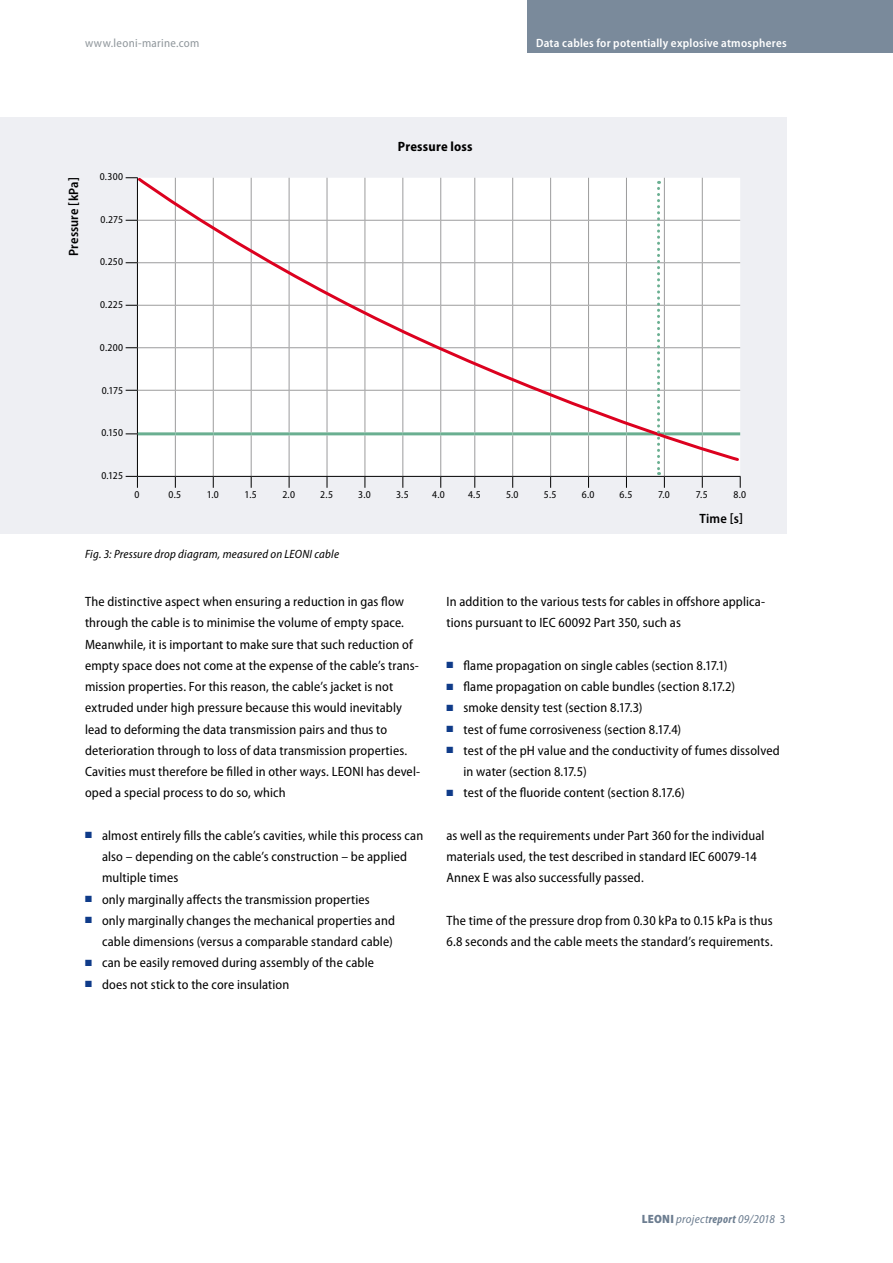
<style>
.page{position:relative;width:893px;height:1263px;background:#fff}
.page>*{position:absolute;margin:0;border:0;box-sizing:border-box;transform-origin:0 0}
.t1{font:semi-condensed 13.5px/21.3px "Myriad Pro";letter-spacing:.01em;color:#000}
.t2{font:600 semi-condensed 13.5px "Myriad Pro";letter-spacing:.01em;color:#000}
.t3{font:700 semi-condensed 13.5px "Myriad Pro";letter-spacing:.015em;color:#000}
.t4{font:italic semi-condensed 12px "Myriad Pro";letter-spacing:.02em;color:#000}
.t5{font:600 semi-condensed 12px "Myriad Pro";letter-spacing:.02em;color:#fff}
.t6{font:italic semi-condensed 12px "Myriad Pro";letter-spacing:.02em;color:#6c7d90}
.t7{font:semi-condensed 12px "Myriad Pro";letter-spacing:.025em;color:#90979c}
.t8{font:semi-condensed 10.5px "Myriad Pro";letter-spacing:.015em;color:#000}
.s1{color:#0f3b89}
.s2{font-weight:900;font-style:normal}
.s3{font-weight:700;font-stretch:condensed}
.s4{font-style:normal}
</style>
<div class="page">
<div style="left:0;top:117px;width:787px;height:417px;background:#eeeff3"></div>
<svg style="left:138px;top:462px;width:602px;height:14px;background:#fcfcfc"></svg>
<hr style="left:175px;top:435px;width:1px;height:41px;background:#9c9c9d">
<hr style="left:213px;top:435px;width:1px;height:41px;background:#9c9c9d">
<hr style="left:251px;top:435px;width:1px;height:41px;background:#9c9c9d">
<hr style="left:289px;top:435px;width:1px;height:41px;background:#9c9c9d">
<hr style="left:327px;top:435px;width:1px;height:41px;background:#9c9c9d">
<hr style="left:365px;top:435px;width:1px;height:41px;background:#9c9c9d">
<hr style="left:403px;top:435px;width:1px;height:41px;background:#9c9c9d">
<hr style="left:440px;top:435px;width:1px;height:41px;background:#9c9c9d">
<hr style="left:474px;top:435px;width:1px;height:41px;background:#9c9c9d">
<hr style="left:512px;top:435px;width:1px;height:41px;background:#9c9c9d">
<hr style="left:550px;top:435px;width:1px;height:41px;background:#9c9c9d">
<hr style="left:588px;top:435px;width:1px;height:41px;background:#9c9c9d">
<hr style="left:626px;top:435px;width:1px;height:41px;background:#9c9c9d">
<hr style="left:702px;top:435px;width:1px;height:41px;background:#9c9c9d">
<hr style="left:137px;top:434px;width:1px;height:42px;background:#000">
<hr style="left:137px;top:476px;width:38px;height:1px;background:#000">
<svg style="left:126px;top:476px;width:12px;height:12px"></svg>
<hr style="left:175px;top:476px;width:38px;height:1px;background:#000">
<hr style="left:213px;top:476px;width:38px;height:1px;background:#000">
<hr style="left:251px;top:476px;width:38px;height:1px;background:#000">
<hr style="left:289px;top:476px;width:38px;height:1px;background:#000">
<hr style="left:327px;top:476px;width:38px;height:1px;background:#000">
<hr style="left:365px;top:476px;width:38px;height:1px;background:#000">
<hr style="left:403px;top:476px;width:38px;height:1px;background:#000">
<hr style="left:441px;top:476px;width:34px;height:1px;background:#000">
<hr style="left:475px;top:476px;width:38px;height:1px;background:#000">
<hr style="left:513px;top:476px;width:38px;height:1px;background:#000">
<hr style="left:551px;top:476px;width:37px;height:1px;background:#000">
<hr style="left:588px;top:476px;width:38px;height:1px;background:#000">
<hr style="left:626px;top:476px;width:38px;height:1px;background:#000">
<hr style="left:664px;top:476px;width:38px;height:1px;background:#000">
<hr style="left:702px;top:476px;width:39px;height:1px;background:#000">
<svg style="left:136px;top:177px;width:604px;height:285px;background:#f8f6f6"></svg>
<svg style="left:657px;top:181px;width:8px;height:307px"></svg>
<div style="left:527px;top:0;width:366px;height:53px;background:#7a8a9b"></div>
<p class="t7" style="left:85px;top:36px;width:116px">www.leoni-marine.com</p>
<p class="t5" style="left:536px;top:36px;width:252px">Data cables for potentially explosive atmospheres</p>
<p class="t2" style="left:65px;top:256px;width:80px;rotate:-90deg">Pressure [kPa]</p>
<p class="t8" style="left:100px;top:170px;width:25px">0.300</p>
<p class="t8" style="left:101px;top:213px;width:24px">0.275</p>
<p class="t8" style="left:100px;top:255px;width:25px">0.250</p>
<p class="t8" style="left:100px;top:298px;width:25px">0.225</p>
<p class="t8" style="left:100px;top:341px;width:25px">0.200</p>
<p class="t8" style="left:102px;top:384px;width:23px">0.175</p>
<p class="t8" style="left:101px;top:426px;width:23px">0.150</p>
<p class="t8" style="left:101px;top:469px;width:23px">0.125</p>
<p class="t3" style="left:398px;top:138px;width:76px">Pressure loss</p>
<p class="t8" style="left:135px;top:488px;width:6px">0</p>
<p class="t8" style="left:169px;top:488px;width:14px">0.5</p>
<p class="t8" style="left:207px;top:488px;width:14px">1.0</p>
<p class="t8" style="left:245px;top:488px;width:14px">1.5</p>
<p class="t8" style="left:282px;top:488px;width:14px">2.0</p>
<p class="t8" style="left:320px;top:488px;width:14px">2.5</p>
<p class="t8" style="left:358px;top:488px;width:14px">3.0</p>
<p class="t8" style="left:396px;top:488px;width:14px">3.5</p>
<p class="t8" style="left:432px;top:488px;width:14px">4.0</p>
<p class="t8" style="left:468px;top:488px;width:14px">4.5</p>
<p class="t8" style="left:506px;top:488px;width:14px">5.0</p>
<p class="t8" style="left:544px;top:488px;width:14px">5.5</p>
<p class="t8" style="left:582px;top:488px;width:14px">6.0</p>
<p class="t8" style="left:620px;top:488px;width:14px">6.5</p>
<p class="t8" style="left:658px;top:488px;width:13px">7.0</p>
<p class="t8" style="left:696px;top:488px;width:13px">7.5</p>
<p class="t8" style="left:733px;top:488px;width:14px">8.0</p>
<p class="t2" style="left:699px;top:510px;width:45px">Time [s]</p>
<p class="t4" style="left:85px;top:546px;width:256px">Fig. 3: Pressure drop diagram, measured on LEONI cable</p>
<p class="t1" style="left:85px;top:591px;width:337px">The distinctive aspect when ensuring a reduction in gas flow through the cable is to minimise the volume of empty space.<br>Meanwhile, it is important to make sure that such reduction of empty space does not come at the expense of the cable’s trans&shy;mission properties. For this reason, the cable’s jacket is not extruded under high pressure because this would inevitably lead to deforming the data transmission pairs and thus to deterioration through to loss of data transmission properties.<br>Cavities must therefore be filled in other ways. LEONI has devel&shy;oped a special process to do so, which</p>
<p class="t1" style="left:102px;top:824px;width:323px;text-indent:-17px"><span class="s1">■</span> almost entirely fills the cable’s cavities, while this process can also – depending on the cable’s construction – be applied multiple times</p>
<p class="t1" style="left:85px;top:888px;width:286px"><span class="s1">■</span> only marginally affects the transmission properties</p>
<p class="t1" style="left:85px;top:909px;width:311px;text-align:right"><span class="s1">■</span> only marginally changes the mechanical properties and cable dimensions (versus a comparable standard cable)</p>
<p class="t1" style="left:85px;top:952px;width:290px"><span class="s1">■</span> can be easily removed during assembly of the cable</p>
<p class="t1" style="left:85px;top:973px;width:206px"><span class="s1">■</span> does not stick to the core insulation</p>
<p class="t1" style="left:446px;top:591px;width:320px">In addition to the various tests for cables in offshore applica&shy;tions pursuant to IEC 60092 Part 350, such as</p>
<p class="t1" style="left:446px;top:654px;width:282px"><span class="s1">■</span> flame propagation on single cables (section 8.17.1)</p>
<p class="t1" style="left:446px;top:676px;width:290px"><span class="s1">■</span> flame propagation on cable bundles (section 8.17.2)</p>
<p class="t1" style="left:446px;top:697px;width:198px"><span class="s1">■</span> smoke density test (section 8.17.3)</p>
<p class="t1" style="left:446px;top:718px;width:236px"><span class="s1">■</span> test of fume corrosiveness (section 8.17.4)</p>
<p class="t1" style="left:463px;top:739px;width:318px;text-indent:-17px"><span class="s1">■</span> test of the pH value and the conductivity of fumes dissolved in water (section 8.17.5)</p>
<p class="t1" style="left:446px;top:782px;width:240px"><span class="s1">■</span> test of the fluoride content (section 8.17.6)</p>
<p class="t1" style="left:446px;top:824px;width:319px">as well as the requirements under Part 360 for the individual materials used, the test described in standard IEC 60079-14<br>Annex E was also successfully passed.</p>
<p class="t1" style="left:446px;top:909px;width:328px">The time of the pressure drop from 0.30 kPa to 0.15 kPa is thus<br>6.8 seconds and the cable meets the standard’s requirements.</p>
<p class="t6" style="left:642px;top:1211px;width:145px"><span class="s2">LEONI</span> project<span class="s3">report</span> 09/2018 <span class="s4">3</span></p>
</div>
